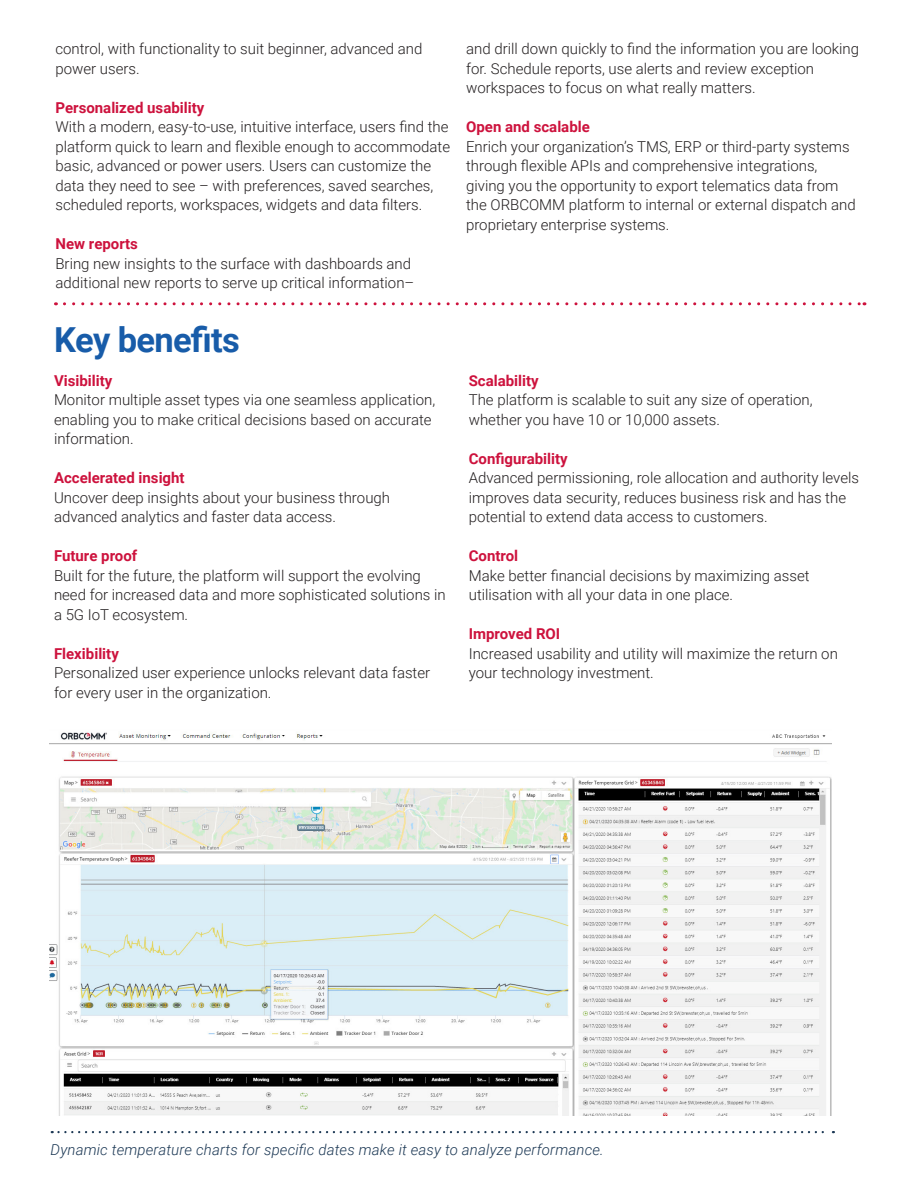
<style>
.page{position:relative;width:918px;height:1188px;background:#fff}
.page>*{position:absolute;margin:0;border:0;box-sizing:border-box;transform-origin:0 0}
._2020_-_Blue_Heading{font:700 34.5px "Roboto";letter-spacing:-.02em;color:#185ca9}
._2020_-_Body{font:300 15px/19.5px "Roboto";color:#231f20}
._2020_-_Subhead_Body{font:700 15px "Roboto";color:#cd123d}
.t1{font:italic 300 15px "Roboto";letter-spacing:.01em;color:#1d3955}
</style>
<div class="page">
<svg style="left:64px;top:302px;width:801px;height:3px"></svg>
<img style="left:49px;top:732px;width:782px;height:383px">
<svg style="left:52px;top:1131px;width:782px;height:2px"></svg>
<p class="_2020_-_Body" style="left:55px;top:38px;width:368px">control, with functionality to suit beginner, advanced and power users.</p>
<p class="_2020_-_Subhead_Body" style="left:55px;top:97px;width:150px">Personalized usability</p>
<p class="_2020_-_Body" style="left:55px;top:116px;width:396px">With a modern, easy-to-use, intuitive interface, users find the platform quick to learn and flexible enough to accommodate basic, advanced or power users. Users can customize the data they need to see – with preferences, saved searches, scheduled reports, workspaces, widgets and data filters.</p>
<p class="_2020_-_Subhead_Body" style="left:55px;top:233px;width:84px">New reports</p>
<p class="_2020_-_Body" style="left:55px;top:253px;width:360px">Bring new insights to the surface with dashboards and additional new reports to serve up critical information–</p>
<p class="_2020_-_Blue_Heading" style="left:54px;top:316px;width:187px">Key benefits</p>
<p class="_2020_-_Subhead_Body" style="left:54px;top:370px;width:60px">Visibility</p>
<p class="_2020_-_Body" style="left:54px;top:389px;width:383px">Monitor multiple asset types via one seamless application, enabling you to make critical decisions based on accurate information.</p>
<p class="_2020_-_Subhead_Body" style="left:54px;top:467px;width:132px">Accelerated insight</p>
<p class="_2020_-_Body" style="left:54px;top:487px;width:338px">Uncover deep insights about your business through advanced analytics and faster data access.</p>
<p class="_2020_-_Subhead_Body" style="left:54px;top:545px;width:85px">Future proof</p>
<p class="_2020_-_Body" style="left:54px;top:565px;width:393px">Built for the future, the platform will support the evolving need for increased data and more sophisticated solutions in a 5G IoT ecosystem.</p>
<p class="_2020_-_Subhead_Body" style="left:54px;top:643px;width:66px">Flexibility</p>
<p class="_2020_-_Body" style="left:54px;top:662px;width:378px">Personalized user experience unlocks relevant data faster for every user in the organization.</p>
<p class="_2020_-_Body" style="left:466px;top:38px;width:395px">and drill down quickly to find the information you are looking for. Schedule reports, use alerts and review exception workspaces to focus on what really matters.</p>
<p class="_2020_-_Subhead_Body" style="left:466px;top:116px;width:125px">Open and scalable</p>
<p class="_2020_-_Body" style="left:466px;top:136px;width:391px">Enrich your organization’s TMS, ERP or third-party systems through flexible APIs and comprehensive integrations, giving you the opportunity to export telematics data from the ORBCOMM platform to internal or external dispatch and proprietary enterprise systems.</p>
<p class="_2020_-_Subhead_Body" style="left:469px;top:370px;width:72px">Scalability</p>
<p class="_2020_-_Body" style="left:469px;top:389px;width:345px">The platform is scalable to suit any size of operation, whether you have 10 or 10,000 assets.</p>
<p class="_2020_-_Subhead_Body" style="left:469px;top:448px;width:101px">Configurability</p>
<p class="_2020_-_Body" style="left:469px;top:467px;width:392px">Advanced permissioning, role allocation and authority levels improves data security, reduces business risk and has the potential to extend data access to customers.</p>
<p class="_2020_-_Subhead_Body" style="left:469px;top:545px;width:51px">Control</p>
<p class="_2020_-_Body" style="left:469px;top:565px;width:342px">Make better financial decisions by maximizing asset utilisation with all your data in one place.</p>
<p class="_2020_-_Subhead_Body" style="left:469px;top:623px;width:93px">Improved ROI</p>
<p class="_2020_-_Body" style="left:469px;top:643px;width:371px">Increased usability and utility will maximize the return on your technology investment.</p>
<p class="t1" style="left:51px;top:1139px;width:555px">Dynamic temperature charts for specific dates make it easy to analyze performance.</p>
</div>
